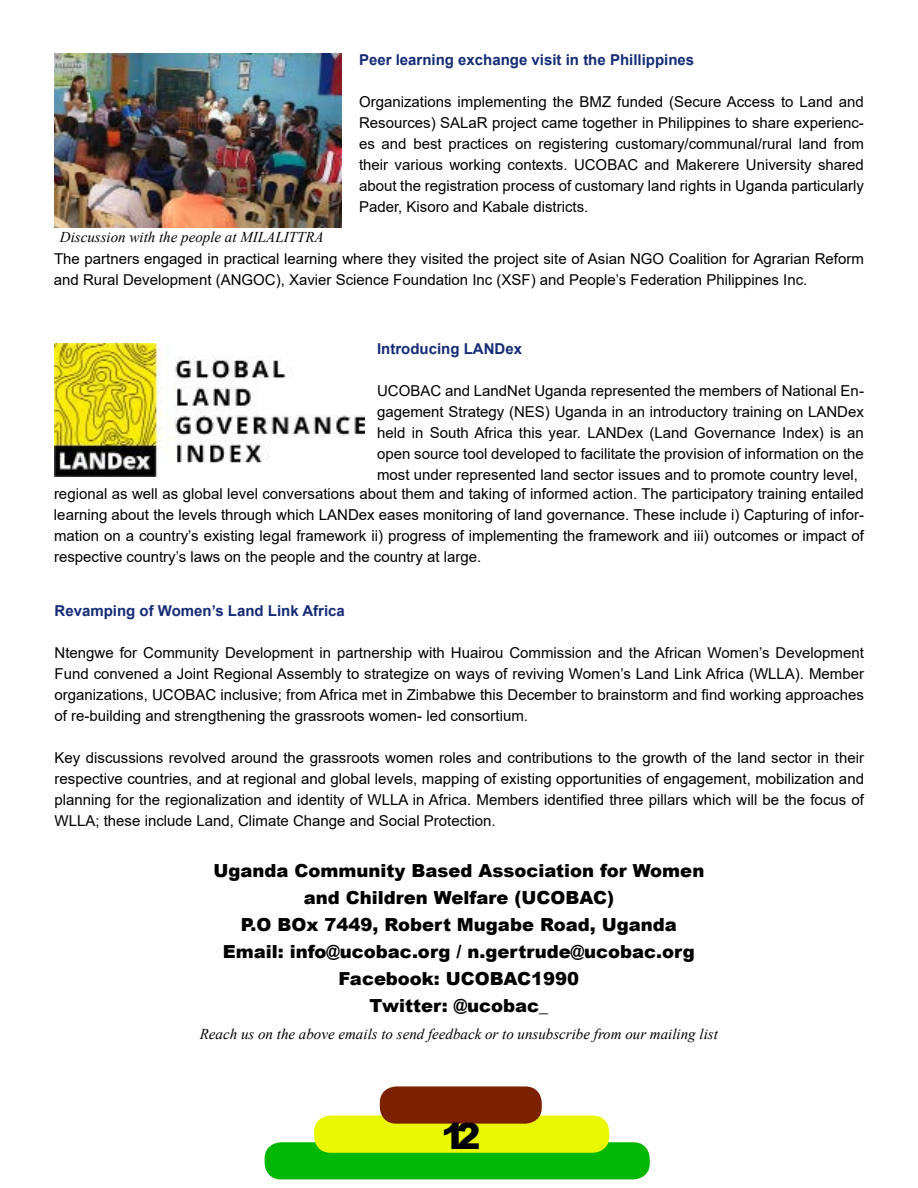
<style>
.page{position:relative;width:918px;height:1188px;background:#fff}
.page>*{position:absolute;margin:0;border:0;box-sizing:border-box;transform-origin:0 0}
.t1{font:900 36px "Arial";color:#000}
.t2{font:900 18px/27px "Arial";color:#000;text-align:center}
.t3{font:15px/21px "Arial";color:#000;text-align:justify}
.t4{font:italic 15px "Times New Roman";color:#000}
.t5{font:700 15px "Arial";color:#152b76}
</style>
<div class="page">
<div style="left:265px;top:1142px;width:385px;height:37px;background:#02b805;border-radius:16px"></div>
<div style="left:314px;top:1116px;width:295px;height:37px;background:#e9f802;border-radius:16px"></div>
<div style="left:380px;top:1086px;width:162px;height:38px;background:#7c2002;border-radius:16px"></div>
<img style="left:54px;top:54px;width:288px;height:174px">
<img style="left:54px;top:343px;width:310px;height:134px">
<p class="t4" style="left:60px;top:227px;width:265px">Discussion with the people at MILALITTRA</p>
<p class="t5" style="left:359px;top:49px;width:337px">Peer learning exchange visit in the Phillippines</p>
<p class="t3" style="left:359px;top:91px;width:506px">Organizations implementing the BMZ funded (Secure Access to Land and Resources) SALaR project came together in Philippines to share experienc&shy;es and best practices on registering customary/communal/rural land from their various working contexts. UCOBAC and Makerere University shared about the registration process of customary land rights in Uganda particularly Pader, Kisoro and Kabale districts.</p>
<p class="t3" style="left:54px;top:248px;width:812px">The partners engaged in practical learning where they visited the project site of Asian NGO Coalition for Agrarian Reform and Rural Development (ANGOC), Xavier Science Foundation Inc (XSF) and People’s Federation Philippines Inc.</p>
<p class="t5" style="left:377px;top:338px;width:147px">Introducing LANDex</p>
<p class="t3" style="left:377px;top:380px;width:488px">UCOBAC and LandNet Uganda represented the members of National En&shy;gagement Strategy (NES) Uganda in an introductory training on LANDex held in South Africa this year. LANDex (Land Governance Index) is an open source tool developed to facilitate the provision of information on the most under represented land sector issues and to promote country level,</p>
<p class="t3" style="left:54px;top:483px;width:812px">regional as well as global level conversations about them and taking of informed action. The participatory training entailed learning about the levels through which LANDex eases monitoring of land governance. These include i) Capturing of infor&shy;mation on a country’s existing legal framework ii) progress of implementing the framework and iii) outcomes or impact of respective country’s laws on the people and the country at large.</p>
<p class="t5" style="left:55px;top:600px;width:292px">Revamping of Women’s Land Link Africa</p>
<p class="t3" style="left:55px;top:642px;width:811px">Ntengwe for Community Development in partnership with Huairou Commission and the African Women’s Development Fund convened a Joint Regional Assembly to strategize on ways of reviving Women’s Land Link Africa (WLLA). Member organizations, UCOBAC inclusive; from Africa met in Zimbabwe this December to brainstorm and find working approaches of re-building and strengthening the grassroots women- led consortium.</p>
<p class="t3" style="left:55px;top:747px;width:811px">Key discussions revolved around the grassroots women roles and contributions to the growth of the land sector in their respective countries, and at regional and global levels, mapping of existing opportunities of engagement, mobilization and planning for the regionalization and identity of WLLA in Africa. Members identified three pillars which will be the focus of WLLA; these include Land, Climate Change and Social Protection.</p>
<p class="t2" style="left:213px;top:857px;width:492px">Uganda Community Based Association for Women and Children Welfare (UCOBAC)<br>P.O BOx 7449, Robert Mugabe Road, Uganda Email: info@ucobac.org / n.gertrude@ucobac.org Facebook: UCOBAC1990<br>Twitter: @ucobac_</p>
<p class="t4" style="left:200px;top:1024px;width:520px">Reach us on the above emails to send feedback or to unsubscribe from our mailing list</p>
<h1 class="t1" style="left:441px;top:1110px;width:41px">12</h1>
</div>
